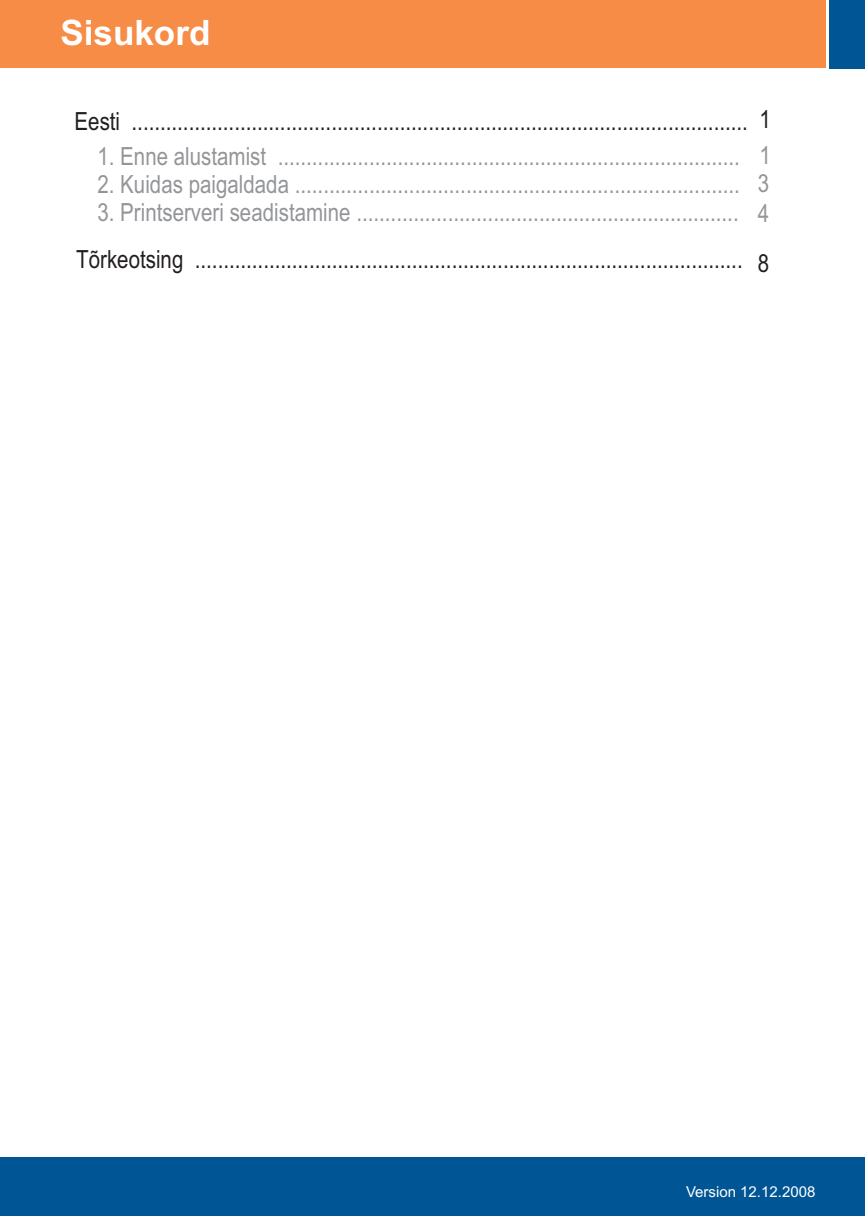
<style>
.page{position:relative;width:865px;height:1216px;background:#fff}
.page>*{position:absolute;margin:0;border:0;box-sizing:border-box;transform-origin:0 0}
.t1{font:700 35px "Arial";color:#fff}
.t2{font:25px/29px "Arial Narrow";color:#939598;text-align:justify}
.t3{font:25px "Arial Narrow";color:#231f20}
.t4{font:15px "Arial";color:#fff}
</style>
<div class="page">
<div style="left:0;top:1157px;width:864px;height:59px;background:#005595"></div>
<div style="left:0;top:0;width:825px;height:68px;background:#f68c45"></div>
<div style="left:828px;top:0;width:36px;height:68px;background:#005595"></div>
<h1 class="t1" style="left:60px;top:20px;width:151px">Sisukord</h1>
<p class="t3" style="left:74px;top:112px;width:674px">Eesti ............................................................................................................</p>
<p class="t2" style="left:97px;top:144px;width:170px">1. Enne alustamist</p>
<p class="t2" style="left:97px;top:172px;width:643px">2. Kuidas paigaldada ..............................................................................</p>
<p class="t2" style="left:97px;top:200px;width:642px">3. Printserveri seadistamine ...................................................................</p>
<p class="t2" style="left:277px;top:144px;width:463px">.................................................................................</p>
<p class="t3" style="left:758px;top:109px;width:13px">1</p>
<p class="t2" style="left:757px;top:143px;width:14px">1<br>3<br>4</p>
<p class="t3" style="left:76px;top:250px;width:694px">Tõrkeotsing ................................................................................................ 8</p>
<p class="t4" style="left:685px;top:1186px;width:131px">Version 12.12.2008</p>
</div>
